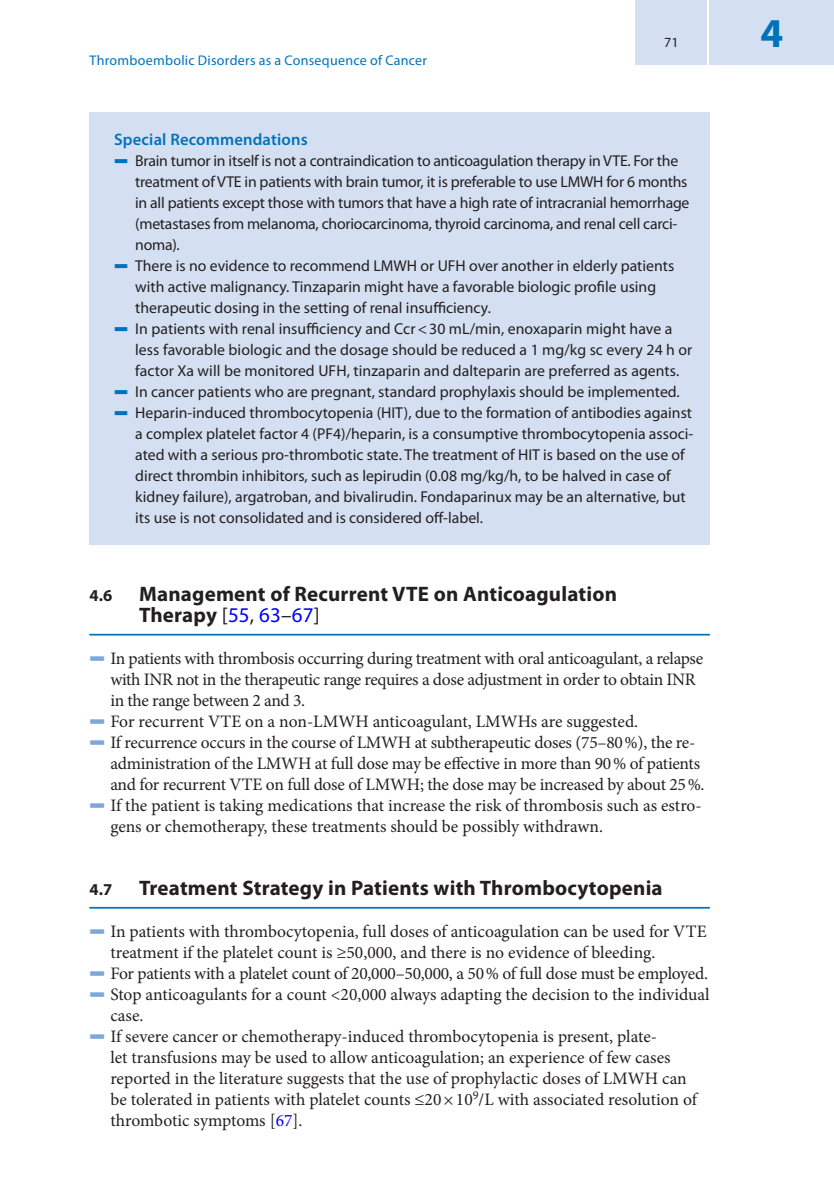
<style>
.page{position:relative;width:834px;height:1191px;background:#fff}
.page>*{position:absolute;margin:0;border:0;box-sizing:border-box;transform-origin:0 0}
.t1{font:700 41.12px "Vkgxds Myriad Pro";color:#0072bc}
.t2{font:700 21px/21px "Vkgxds Myriad Pro";letter-spacing:.01em;color:#231f20}
.t3{font:17.5px "Fbvbrw Minion Pro";letter-spacing:-.01em;color:#231f20}
.t4{font:600 16.62px "Dhdrfc Myriad Pro";letter-spacing:.01em;color:#0072bc}
.t5{font:700 16.62px "Vkgxds Myriad Pro";color:#231f20}
.t6{font:15.75px "Wplkjn Myriad Pro";color:#231f20}
.t7{font:14px "Swgrlf Myriad Pro";letter-spacing:.02em;color:#0072bc}
.t8{font:14px "Wplkjn Myriad Pro";color:#231f20}
.s1{font-family:"Lvtqnr Blik Buttons";color:#0072bc}
.s2{font-family:"Wplkjn Myriad Pro";font-weight:400}
.s3{font-family:"Wplkjn Myriad Pro";font-weight:400;color:#0000fa}
.s4{font-family:"Lvtqnr Blik Buttons";color:#7ca7d8}
.s5{color:#0000fa}
</style>
<div class="page">
<div style="left:635px;top:0;width:72px;height:64px;background:#d4e0f1"></div>
<div style="left:709px;top:0;width:124px;height:64px;background:#d4e0f1"></div>
<hr style="left:89px;top:634px;width:620px;height:1px;background:#0072bc">
<hr style="left:89px;top:907px;width:620px;height:1px;background:#0072bc">
<div style="left:89px;top:112px;width:620px;height:432px;background:#d4e0f1"></div>
<p class="t7" style="left:89px;top:51px;width:339px">Thromboembolic Disorders as a Consequence of Cancer</p>
<p class="t8" style="left:664px;top:34px;width:16px">71</p>
<p class="t4" style="left:114px;top:129px;width:195px">Special Recommendations</p>
<p class="t6" style="left:114px;top:151px;width:565px"><span class="s1">5</span> Brain tumor in itself is not a contraindication to anticoagulation therapy in VTE. For the</p>
<p class="t6" style="left:135px;top:172px;width:553px">treatment of VTE in patients with brain tumor, it is preferable to use LMWH for 6 months</p>
<p class="t6" style="left:135px;top:193px;width:555px">in all patients except those with tumors that have a high rate of intracranial hemorrhage</p>
<p class="t6" style="left:135px;top:214px;width:543px">(metastases from melanoma, choriocarcinoma, thyroid carcinoma, and renal cell carci-</p>
<p class="t6" style="left:135px;top:235px;width:46px">noma).</p>
<p class="t6" style="left:114px;top:256px;width:561px"><span class="s1">5</span> There is no evidence to recommend LMWH or UFH over another in elderly patients</p>
<p class="t6" style="left:135px;top:277px;width:522px">with active malignancy. Tinzaparin might have a favorable biologic profile using</p>
<p class="t6" style="left:135px;top:298px;width:357px">therapeutic dosing in the setting of renal insufficiency.</p>
<p class="t6" style="left:114px;top:319px;width:559px"><span class="s1">5</span> In patients with renal insufficiency and Ccr&lt;30 mL/min, enoxaparin might have a</p>
<p class="t6" style="left:135px;top:340px;width:558px">less favorable biologic and the dosage should be reduced a 1 mg/kg sc every 24 h or</p>
<p class="t6" style="left:135px;top:361px;width:545px">factor Xa will be monitored UFH, tinzaparin and dalteparin are preferred as agents.</p>
<p class="t6" style="left:114px;top:382px;width:567px"><span class="s1">5</span> In cancer patients who are pregnant, standard prophylaxis should be implemented.</p>
<p class="t6" style="left:114px;top:403px;width:579px"><span class="s1">5</span> Heparin-induced thrombocytopenia (HIT), due to the formation of antibodies against</p>
<p class="t6" style="left:135px;top:424px;width:559px">a complex platelet factor 4 (PF4)/heparin, is a consumptive thrombocytopenia associ-</p>
<p class="t6" style="left:135px;top:445px;width:551px">ated with a serious pro-thrombotic state. The treatment of HIT is based on the use of</p>
<p class="t6" style="left:135px;top:466px;width:537px">direct thrombin inhibitors, such as lepirudin (0.08 mg/kg/h, to be halved in case of</p>
<p class="t6" style="left:135px;top:487px;width:552px">kidney failure), argatroban, and bivalirudin. Fondaparinux may be an alternative, but</p>
<p class="t6" style="left:135px;top:508px;width:349px">its use is not consolidated and is considered off-label.</p>
<p class="t5" style="left:89px;top:584px;width:25px">4.6</p>
<h2 class="t2" style="left:139px;top:582px;width:479px">Management of Recurrent VTE on Anticoagulation<br>Therapy <span class="s2">[</span><span class="s3">55</span><span class="s2">,</span> <span class="s3">63</span><span class="s2">–</span><span class="s3">67</span><span class="s2">]</span></h2>
<p class="t3" style="left:89px;top:646px;width:615px"><span class="s4">5</span> In patients with thrombosis occurring during treatment with oral anticoagulant, a relapse</p>
<p class="t3" style="left:110px;top:667px;width:586px">with INR not in the therapeutic range requires a dose adjustment in order to obtain INR</p>
<p class="t3" style="left:110px;top:688px;width:196px">in the range between 2 and 3.</p>
<p class="t3" style="left:89px;top:709px;width:550px"><span class="s4">5</span> For recurrent VTE on a non-LMWH anticoagulant, LMWHs are suggested.</p>
<p class="t3" style="left:89px;top:730px;width:607px"><span class="s4">5</span> If recurrence occurs in the course of LMWH at subtherapeutic doses (75–80%), the re-</p>
<p class="t3" style="left:110px;top:751px;width:591px">administration of the LMWH at full dose may be effective in more than 90% of patients</p>
<p class="t3" style="left:110px;top:772px;width:595px">and for recurrent VTE on full dose of LMWH; the dose may be increased by about 25%.</p>
<p class="t3" style="left:89px;top:793px;width:613px"><span class="s4">5</span> If the patient is taking medications that increase the risk of thrombosis such as estro-</p>
<p class="t3" style="left:110px;top:814px;width:494px">gens or chemotherapy, these treatments should be possibly withdrawn.</p>
<p class="t5" style="left:89px;top:878px;width:25px">4.7</p>
<h2 class="t2" style="left:139px;top:876px;width:525px">Treatment Strategy in Patients with Thrombocytopenia</h2>
<p class="t3" style="left:89px;top:919px;width:618px"><span class="s4">5</span> In patients with thrombocytopenia, full doses of anticoagulation can be used for VTE</p>
<p class="t3" style="left:110px;top:940px;width:546px">treatment if the platelet count is ≥50,000, and there is no evidence of bleeding.</p>
<p class="t3" style="left:89px;top:961px;width:620px"><span class="s4">5</span> For patients with a platelet count of 20,000–50,000, a 50% of full dose must be employed.</p>
<p class="t3" style="left:89px;top:982px;width:621px"><span class="s4">5</span> Stop anticoagulants for a count &lt;20,000 always adapting the decision to the individual</p>
<p class="t3" style="left:110px;top:1003px;width:34px">case.</p>
<p class="t3" style="left:89px;top:1024px;width:569px"><span class="s4">5</span> If severe cancer or chemotherapy-induced thrombocytopenia is present, plate-</p>
<p class="t3" style="left:110px;top:1045px;width:561px">let transfusions may be used to allow anticoagulation; an experience of few cases</p>
<p class="t3" style="left:110px;top:1066px;width:578px">reported in the literature suggests that the use of prophylactic doses of LMWH can</p>
<p class="t3" style="left:110px;top:1087px;width:588px">be tolerated in patients with platelet counts ≤20×10<sup>9</sup>/L with associated resolution of</p>
<p class="t3" style="left:110px;top:1108px;width:194px">thrombotic symptoms [<span class="s5">67</span>].</p>
<h1 class="t1" style="left:760px;top:6px;width:24px">4</h1>
</div>
